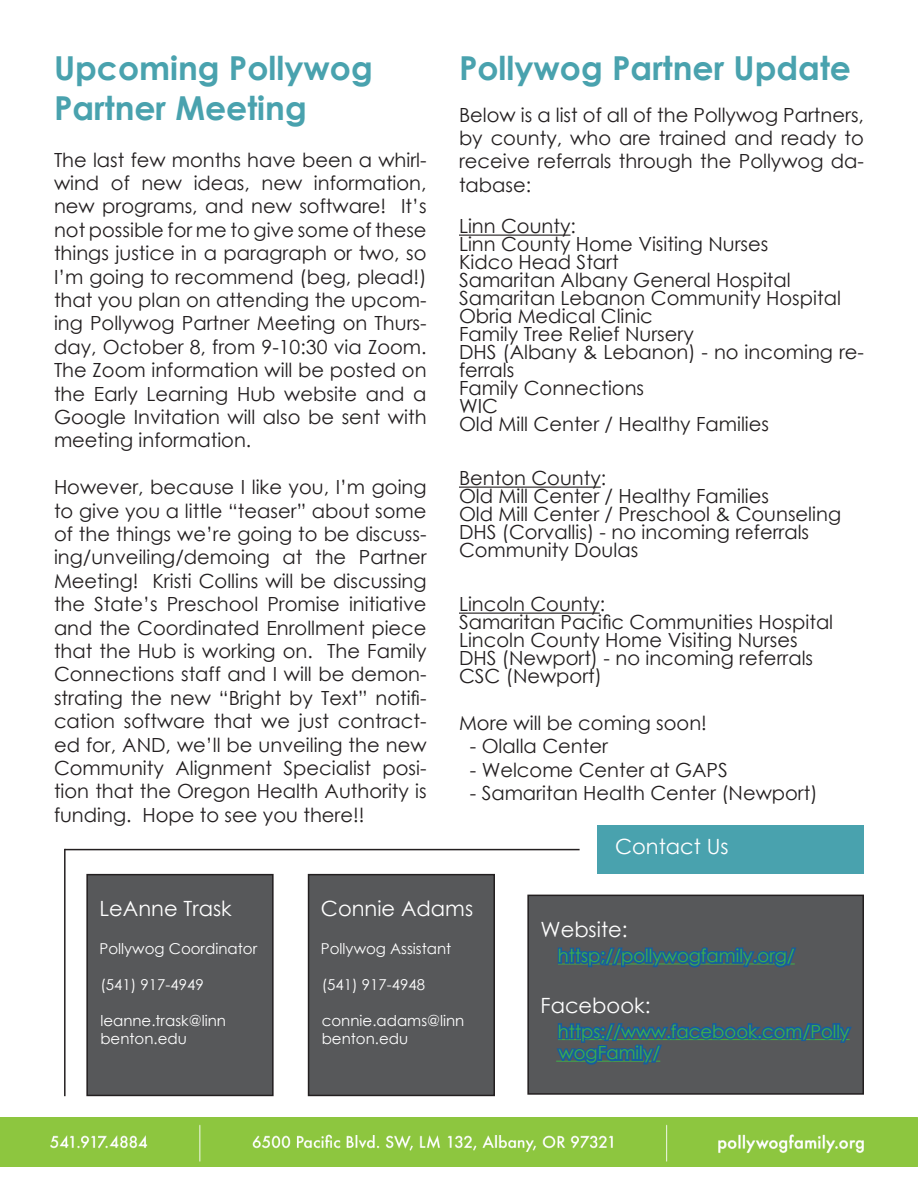
<style>
.page{position:relative;width:918px;height:1188px;background:#fff}
.page>*{position:absolute;margin:0;border:0;box-sizing:border-box;transform-origin:0 0}
.t1{font:700 33px/39.6px "Century Gothic";color:#49a2ae}
.t2{font:21px "Century Gothic";color:#fff}
.t3{font:19.5px/23.4px "Century Gothic";color:#231f20;text-align:justify}
.t4{font:18px "Century Gothic";color:#40ae49}
.t5{font:15px "Century Gothic";color:#fff}
</style>
<div class="page">
<hr style="left:459px;top:235px;width:112px;height:1px;background:#231f20">
<hr style="left:459px;top:487px;width:142px;height:1px;background:#231f20">
<hr style="left:459px;top:613px;width:141px;height:1px;background:#231f20">
<div style="left:598px;top:825px;width:266px;height:49px;background:#49a2ae"></div>
<hr style="left:65px;top:849px;width:515px;height:1px;background:#231f20">
<hr style="left:64px;top:849px;width:2px;height:247px;background:#231f20">
<div style="left:87px;top:875px;width:186px;height:220px;background:#57585a"></div>
<div style="left:86px;top:874px;width:188px;height:222px;border:2px solid #231f20"></div>
<div style="left:309px;top:875px;width:185px;height:220px;background:#57585a"></div>
<div style="left:308px;top:874px;width:187px;height:222px;border:2px solid #231f20"></div>
<div style="left:528px;top:895px;width:335px;height:199px;background:#57585a"></div>
<svg style="left:557px;top:947px;width:239px;height:21px"></svg>
<svg style="left:556px;top:1023px;width:296px;height:42px"></svg>
<div style="left:527px;top:895px;width:337px;height:200px;border:2px solid #231f20"></div>
<div style="left:529px;top:1040px;width:27px;height:29px;background:#57585a"></div>
<img style="left:0;top:1118px;width:918px;height:48px">
<p class="t1" style="left:54px;top:47px;width:320px">Upcoming Pollywog<br>Partner Meeting</p>
<p class="t3" style="left:54px;top:148px;width:374px">The last few months have been a whirl&shy;wind of new ideas, new information, new programs, and new software! It’s not possible for me to give some of these things justice in a paragraph or two, so I’m going to recommend (beg, plead!) that you plan on attending the upcom&shy;ing Pollywog Partner Meeting on Thurs&shy;day, October 8, from 9-10:30 via Zoom.<br>The Zoom information will be posted on the Early Learning Hub website and a Google Invitation will also be sent with meeting information.</p>
<p class="t3" style="left:54px;top:475px;width:374px">However, because I like you, I’m going to give you a little “teaser” about some of the things we’re going to be discuss&shy;ing/unveiling/demoing at the Partner Meeting! Kristi Collins will be discussing the State’s Preschool Promise initiative and the Coordinated Enrollment piece that the Hub is working on. The Family Connections staff and I will be demon&shy;strating the new “Bright by Text” notifi&shy;cation software that we just contract&shy;ed for, AND, we’ll be unveiling the new Community Alignment Specialist posi&shy;tion that the Oregon Health Authority is funding. Hope to see you there!!</p>
<p class="t1" style="left:459px;top:47px;width:394px">Pollywog Partner Update</p>
<p class="t3" style="left:459px;top:103px;width:407px">Below is a list of all of the Pollywog Partners, by county, who are trained and ready to receive referrals through the Pollywog da&shy;tabase:</p>
<p class="t3" style="left:459px;top:214px;width:118px">Linn County:</p>
<p class="t3" style="left:459px;top:232px;width:311px">Linn County Home Visiting Nurses</p>
<p class="t3" style="left:459px;top:250px;width:161px">Kidco Head Start</p>
<p class="t3" style="left:459px;top:268px;width:333px">Samaritan Albany General Hospital</p>
<p class="t3" style="left:459px;top:286px;width:383px">Samaritan Lebanon Community Hospital</p>
<p class="t3" style="left:459px;top:304px;width:195px">Obria Medical Clinic</p>
<p class="t3" style="left:459px;top:322px;width:236px">Family Tree Relief Nursery</p>
<p class="t3" style="left:459px;top:343px;width:406px;line-height:18px">DHS (Albany &amp; Lebanon) - no incoming re&shy;ferrals</p>
<p class="t3" style="left:459px;top:376px;width:187px">Family Connections</p>
<p class="t3" style="left:459px;top:394px;width:40px">WIC</p>
<p class="t3" style="left:459px;top:412px;width:312px">Old Mill Center / Healthy Families</p>
<p class="t3" style="left:459px;top:466px;width:149px">Benton County:</p>
<p class="t3" style="left:459px;top:484px;width:312px">Old Mill Center / Healthy Families</p>
<p class="t3" style="left:459px;top:502px;width:384px">Old Mill Center / Preschool &amp; Counseling</p>
<p class="t3" style="left:459px;top:520px;width:352px">DHS (Corvallis) - no incoming referrals</p>
<p class="t3" style="left:459px;top:538px;width:181px">Community Doulas</p>
<p class="t3" style="left:459px;top:592px;width:148px">Lincoln County:</p>
<p class="t3" style="left:459px;top:610px;width:376px">Samaritan Pacific Communities Hospital</p>
<p class="t3" style="left:459px;top:628px;width:340px">Lincoln County Home Visiting Nurses</p>
<p class="t3" style="left:459px;top:646px;width:356px">DHS (Newport) - no incoming referrals</p>
<p class="t3" style="left:459px;top:664px;width:145px">CSC (Newport)</p>
<p class="t3" style="left:459px;top:711px;width:250px">More will be coming soon!</p>
<p class="t3" style="left:470px;top:734px;width:140px">- Olalla Center</p>
<p class="t3" style="left:470px;top:758px;width:259px">- Welcome Center at GAPS</p>
<p class="t3" style="left:470px;top:781px;width:349px">- Samaritan Health Center (Newport)</p>
<p class="t2" style="left:615px;top:832px;width:115px">Contact Us</p>
<p class="t2" style="left:100px;top:894px;width:134px">LeAnne Trask</p>
<p class="t5" style="left:100px;top:938px;width:159px">Pollywog Coordinator</p>
<p class="t5" style="left:100px;top:974px;width:105px">(541) 917-4949</p>
<p class="t5" style="left:100px;top:1010px;width:127px">leanne.trask@linn</p>
<p class="t5" style="left:100px;top:1028px;width:88px">benton.edu</p>
<p class="t2" style="left:321px;top:894px;width:154px">Connie Adams</p>
<p class="t5" style="left:321px;top:938px;width:132px">Pollywog Assistant</p>
<p class="t5" style="left:322px;top:974px;width:105px">(541) 917-4948</p>
<p class="t5" style="left:322px;top:1010px;width:144px">connie.adams@linn</p>
<p class="t5" style="left:322px;top:1028px;width:88px">benton.edu</p>
<p class="t2" style="left:541px;top:915px;width:89px">Website:</p>
<p class="t4" style="left:558px;top:943px;width:238px">httsp;//pollywogfamily.org/</p>
<p class="t2" style="left:541px;top:990px;width:111px">Facebook:</p>
<p class="t4" style="left:558px;top:1019px;width:293px">https://www.facebook.com/Polly</p>
<p class="t4" style="left:559px;top:1040px;width:103px">wogFamily/</p>
</div>
